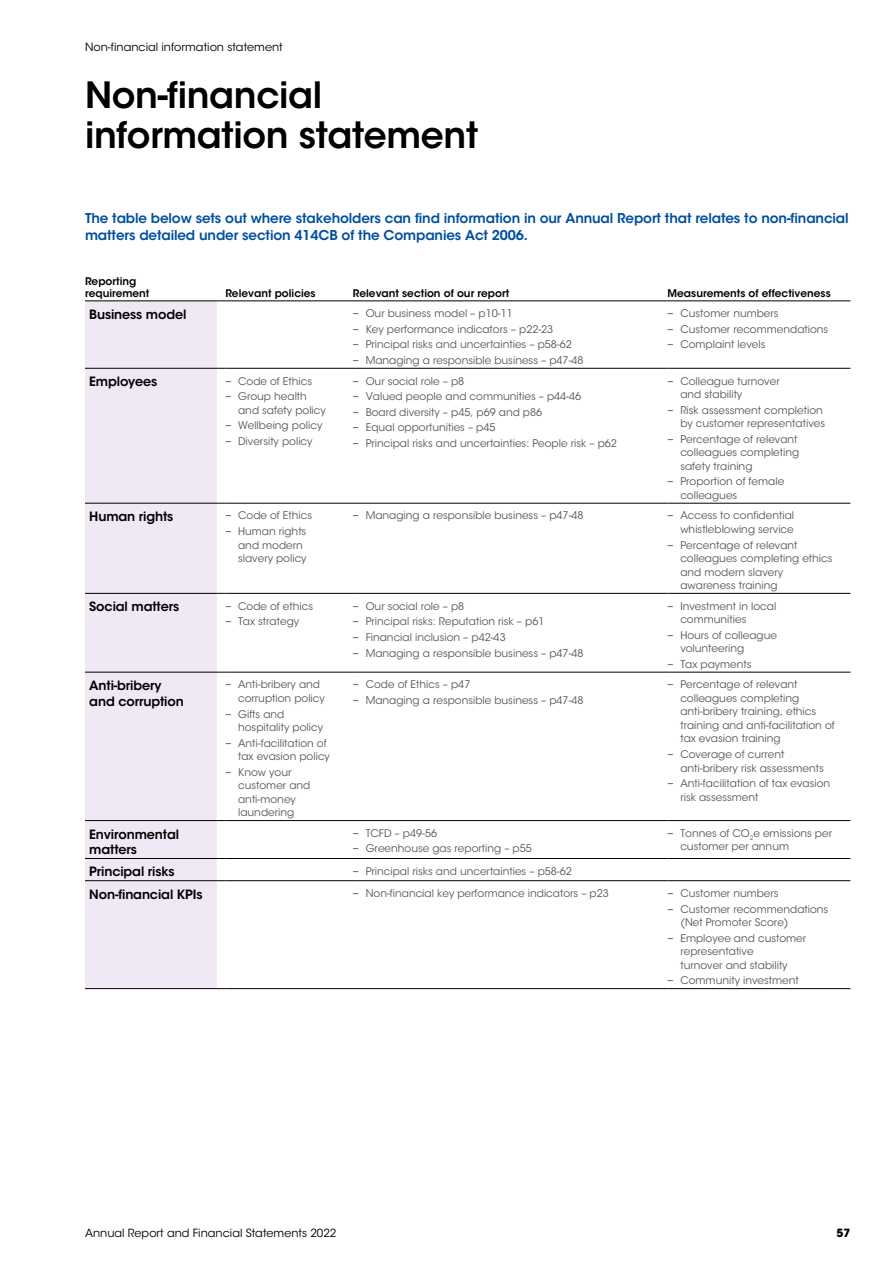
<style>
.page{position:relative;width:893px;height:1263px;background:#fff}
.page>*{position:absolute;margin:0;border:0;box-sizing:border-box;transform-origin:0 0}
.t1{font:600 36px/40.5px "ITC Avant Garde Std";letter-spacing:-.01em;color:#000}
.t2{font:600 13.5px/16.5px "ITC Avant Garde Std";letter-spacing:-.01em;color:#004f9f}
.t3{font:600 12.75px/15.8px "ITC Avant Garde Std";letter-spacing:-.01em;color:#000}
.t4{font:11.25px "ITC Avant Garde Std";color:#000}
.t5{font:700 11.25px "ITC Avant Garde Std";color:#000}
.t6{font:10.5px/13.5px "ITC Avant Garde Std";color:#575756}
.t7{font:600 10.5px/12px "ITC Avant Garde Std";color:#000}
.s1{font-size:12px}
</style>
<div class="page">
<div style="left:85px;top:301px;width:132px;height:687px;background:#f0e9f5"></div>
<hr style="left:225px;top:300px;width:128px;height:1px;background:#000">
<hr style="left:353px;top:300px;width:315px;height:1px;background:#000">
<hr style="left:668px;top:300px;width:182px;height:1px;background:#000">
<hr style="left:85px;top:300px;width:132px;height:1px;background:#000">
<hr style="left:225px;top:368px;width:128px;height:1px;background:#000">
<hr style="left:353px;top:368px;width:315px;height:1px;background:#000">
<hr style="left:668px;top:368px;width:182px;height:1px;background:#000">
<hr style="left:85px;top:368px;width:132px;height:1px;background:#000">
<hr style="left:225px;top:503px;width:128px;height:1px;background:#000">
<hr style="left:353px;top:503px;width:315px;height:1px;background:#000">
<hr style="left:668px;top:503px;width:182px;height:1px;background:#000">
<hr style="left:85px;top:503px;width:132px;height:1px;background:#000">
<hr style="left:225px;top:593px;width:128px;height:1px;background:#000">
<hr style="left:353px;top:593px;width:315px;height:1px;background:#000">
<hr style="left:668px;top:593px;width:182px;height:1px;background:#000">
<hr style="left:85px;top:593px;width:132px;height:1px;background:#000">
<hr style="left:225px;top:672px;width:128px;height:1px;background:#000">
<hr style="left:353px;top:672px;width:315px;height:1px;background:#000">
<hr style="left:668px;top:672px;width:182px;height:1px;background:#000">
<hr style="left:85px;top:672px;width:132px;height:1px;background:#000">
<hr style="left:225px;top:820px;width:128px;height:1px;background:#000">
<hr style="left:353px;top:820px;width:315px;height:1px;background:#000">
<hr style="left:668px;top:820px;width:182px;height:1px;background:#000">
<hr style="left:85px;top:820px;width:132px;height:1px;background:#000">
<hr style="left:225px;top:858px;width:128px;height:1px;background:#000">
<hr style="left:353px;top:858px;width:315px;height:1px;background:#000">
<hr style="left:668px;top:858px;width:182px;height:1px;background:#000">
<hr style="left:85px;top:858px;width:132px;height:1px;background:#000">
<hr style="left:225px;top:880px;width:128px;height:1px;background:#000">
<hr style="left:353px;top:880px;width:315px;height:1px;background:#000">
<hr style="left:668px;top:880px;width:182px;height:1px;background:#000">
<hr style="left:85px;top:880px;width:132px;height:1px;background:#000">
<hr style="left:85px;top:988px;width:132px;height:1px;background:#000">
<hr style="left:225px;top:988px;width:128px;height:1px;background:#000">
<hr style="left:353px;top:988px;width:315px;height:1px;background:#000">
<hr style="left:668px;top:988px;width:182px;height:1px;background:#000">
<p class="t4" style="left:85px;top:40px;width:199px">Non-financial information statement</p>
<h1 class="t1" style="left:85px;top:74px;width:395px">Non-financial information statement</h1>
<p class="t2" style="left:85px;top:210px;width:765px">The table below sets out where stakeholders can find information in our Annual Report that relates to non-financial matters detailed under section 414CB of the Companies Act 2006.</p>
<p class="t7" style="left:85px;top:275px;width:66px">Reporting requirement</p>
<p class="t7" style="left:225px;top:287px;width:92px">Relevant policies</p>
<p class="t7" style="left:353px;top:287px;width:158px">Relevant section of our report</p>
<p class="t7" style="left:668px;top:287px;width:165px">Measurements of effectiveness</p>
<p class="t3" style="left:89px;top:306px;width:99px">Business model</p>
<p class="t6" style="left:353px;top:307px;width:161px"><span class="s1">–</span> Our business model – p10-11</p>
<p class="t6" style="left:353px;top:322px;width:202px"><span class="s1">–</span> Key performance indicators – p22-23</p>
<p class="t6" style="left:353px;top:338px;width:220px"><span class="s1">–</span> Principal risks and uncertainties – p58-62</p>
<p class="t6" style="left:353px;top:354px;width:232px"><span class="s1">–</span> Managing a responsible business – p47-48</p>
<p class="t3" style="left:89px;top:374px;width:70px">Employees</p>
<p class="t6" style="left:225px;top:374px;width:88px"><span class="s1">–</span> Code of Ethics</p>
<p class="t6" style="left:238px;top:390px;width:89px;text-indent:-13px"><span class="s1">–</span> Group health and safety policy</p>
<p class="t6" style="left:225px;top:419px;width:99px"><span class="s1">–</span> Wellbeing policy</p>
<p class="t6" style="left:225px;top:434px;width:89px"><span class="s1">–</span> Diversity policy</p>
<p class="t6" style="left:353px;top:374px;width:113px"><span class="s1">–</span> Our social role – p8</p>
<p class="t6" style="left:353px;top:390px;width:230px"><span class="s1">–</span> Valued people and communities – p44-46</p>
<p class="t6" style="left:353px;top:405px;width:191px"><span class="s1">–</span> Board diversity – p45, p69 and p86</p>
<p class="t6" style="left:353px;top:421px;width:144px"><span class="s1">–</span> Equal opportunities – p45</p>
<p class="t6" style="left:353px;top:437px;width:266px"><span class="s1">–</span> Principal risks and uncertainties: People risk – p62</p>
<p class="t6" style="left:668px;top:307px;width:113px"><span class="s1">–</span> Customer numbers</p>
<p class="t6" style="left:668px;top:322px;width:162px"><span class="s1">–</span> Customer recommendations</p>
<p class="t6" style="left:668px;top:338px;width:99px"><span class="s1">–</span> Complaint levels</p>
<p class="t6" style="left:680px;top:374px;width:101px;text-indent:-13px"><span class="s1">–</span> Colleague turnover and stability</p>
<p class="t6" style="left:668px;top:403px;width:159px;text-align:right"><span class="s1">–</span> Risk assessment completion by customer representatives</p>
<p class="t6" style="left:680px;top:432px;width:120px;text-indent:-13px"><span class="s1">–</span> Percentage of relevant colleagues completing safety training</p>
<p class="t6" style="left:680px;top:475px;width:105px;text-indent:-13px"><span class="s1">–</span> Proportion of female colleagues</p>
<p class="t3" style="left:89px;top:509px;width:86px">Human rights</p>
<p class="t6" style="left:225px;top:509px;width:88px"><span class="s1">–</span> Code of Ethics</p>
<p class="t6" style="left:238px;top:525px;width:70px;text-indent:-13px"><span class="s1">–</span> Human rights and modern slavery policy</p>
<p class="t3" style="left:89px;top:599px;width:91px">Social matters</p>
<p class="t6" style="left:225px;top:599px;width:89px"><span class="s1">–</span> Code of ethics</p>
<p class="t6" style="left:225px;top:615px;width:75px"><span class="s1">–</span> Tax strategy</p>
<p class="t3" style="left:89px;top:677px;width:96px">Anti-bribery and corruption</p>
<p class="t6" style="left:238px;top:678px;width:88px;text-indent:-13px"><span class="s1">–</span> Anti-bribery and corruption policy</p>
<p class="t6" style="left:238px;top:707px;width:86px;text-indent:-13px"><span class="s1">–</span> Gifts and hospitality policy</p>
<p class="t6" style="left:238px;top:736px;width:93px;text-indent:-13px"><span class="s1">–</span> Anti-facilitation of tax evasion policy</p>
<p class="t6" style="left:238px;top:765px;width:74px;text-indent:-13px"><span class="s1">–</span> Know your customer and anti-money laundering</p>
<p class="t6" style="left:353px;top:509px;width:232px"><span class="s1">–</span> Managing a responsible business – p47-48</p>
<p class="t6" style="left:668px;top:509px;width:128px;text-align:right"><span class="s1">–</span> Access to confidential whistleblowing service</p>
<p class="t6" style="left:680px;top:538px;width:154px;text-indent:-13px"><span class="s1">–</span> Percentage of relevant colleagues completing ethics and modern slavery awareness training</p>
<p class="t6" style="left:353px;top:599px;width:113px"><span class="s1">–</span> Our social role – p8</p>
<p class="t6" style="left:353px;top:615px;width:193px"><span class="s1">–</span> Principal risks: Reputation risk – p61</p>
<p class="t6" style="left:353px;top:630px;width:154px"><span class="s1">–</span> Financial inclusion – p42-43</p>
<p class="t6" style="left:353px;top:646px;width:232px"><span class="s1">–</span> Managing a responsible business – p47-48</p>
<p class="t6" style="left:353px;top:678px;width:119px"><span class="s1">–</span> Code of Ethics – p47</p>
<p class="t6" style="left:353px;top:694px;width:232px"><span class="s1">–</span> Managing a responsible business – p47-48</p>
<p class="t6" style="left:680px;top:599px;width:98px;text-indent:-13px"><span class="s1">–</span> Investment in local communities</p>
<p class="t6" style="left:680px;top:628px;width:98px;text-indent:-13px"><span class="s1">–</span> Hours of colleague volunteering</p>
<p class="t6" style="left:668px;top:657px;width:85px"><span class="s1">–</span> Tax payments</p>
<p class="t6" style="left:680px;top:678px;width:156px;text-indent:-13px"><span class="s1">–</span> Percentage of relevant colleagues completing anti-bribery training, ethics training and anti-facilitation of tax evasion training</p>
<p class="t6" style="left:680px;top:748px;width:145px;text-indent:-13px"><span class="s1">–</span> Coverage of current anti-bribery risk assessments</p>
<p class="t6" style="left:680px;top:777px;width:151px;text-indent:-13px"><span class="s1">–</span> Anti-facilitation of tax evasion risk assessment</p>
<p class="t3" style="left:89px;top:826px;width:91px">Environmental matters</p>
<p class="t6" style="left:353px;top:826px;width:86px"><span class="s1">–</span> TCFD – p49-56</p>
<p class="t6" style="left:353px;top:842px;width:180px"><span class="s1">–</span> Greenhouse gas reporting – p55</p>
<p class="t6" style="left:680px;top:826px;width:153px;text-indent:-13px"><span class="s1">–</span> Tonnes of CO<sub>2</sub>e emissions per customer per annum</p>
<p class="t3" style="left:89px;top:864px;width:87px">Principal risks</p>
<p class="t6" style="left:353px;top:864px;width:220px"><span class="s1">–</span> Principal risks and uncertainties – p58-62</p>
<p class="t3" style="left:89px;top:886px;width:115px">Non-financial KPIs</p>
<p class="t6" style="left:353px;top:886px;width:257px"><span class="s1">–</span> Non-financial key performance indicators – p23</p>
<p class="t6" style="left:668px;top:886px;width:113px"><span class="s1">–</span> Customer numbers</p>
<p class="t6" style="left:680px;top:902px;width:149px;text-indent:-13px"><span class="s1">–</span> Customer recommendations (Net Promoter Score)</p>
<p class="t6" style="left:680px;top:931px;width:127px;text-indent:-13px"><span class="s1">–</span> Employee and customer representative<br>turnover and stability</p>
<p class="t6" style="left:668px;top:974px;width:133px"><span class="s1">–</span> Community investment</p>
<p class="t4" style="left:85px;top:1226px;width:253px">Annual Report and Financial Statements 2022</p>
<p class="t5" style="left:836px;top:1226px;width:15px">57</p>
</div>
